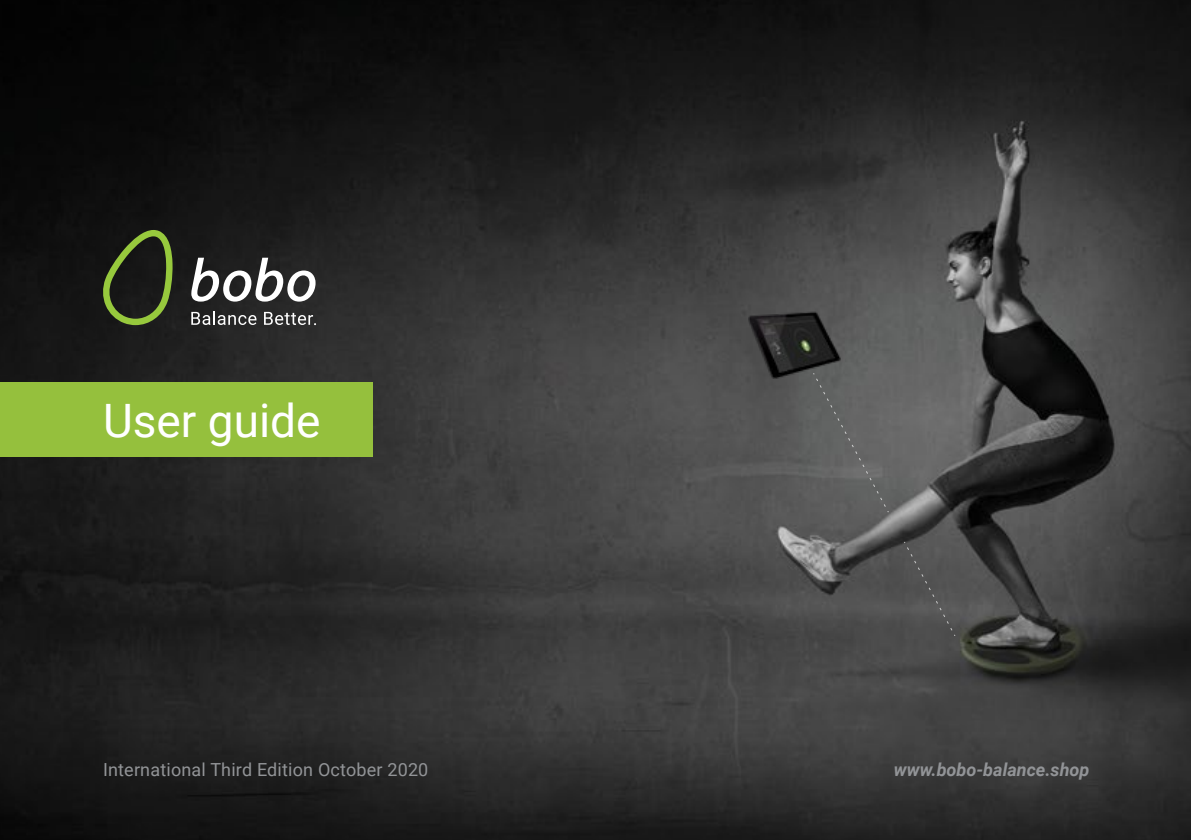
<style>
.page{position:relative;width:1191px;height:840px;background:#fff}
.page>*{position:absolute;margin:0;border:0;box-sizing:border-box;transform-origin:0 0}
.t1{font:46px "Roboto";color:#fff}
.t2{font:18px "Roboto";letter-spacing:.01em;color:#929497}
.t3{font:italic 700 18px "Roboto";color:#929497}
</style>
<div class="page">
<img style="left:0;top:0;width:1191px;height:839px">
<img style="left:741px;top:291px;width:106px;height:107px">
<div style="left:813px;top:373px;width:75px;height:139px;background:#636464"></div>
<div style="left:904px;top:541px;width:51px;height:94px;background:#545454"></div>
<svg style="left:102px;top:230px;width:71px;height:95px;background:#343f1f"></svg>
<svg style="left:191px;top:257px;width:124px;height:44px"></svg>
<svg style="left:191px;top:311px;width:65px;height:14px"></svg>
<svg style="left:264px;top:312px;width:52px;height:13px"></svg>
<div style="left:0;top:382px;width:372px;height:75px;background:#95c03d"></div>
<h1 class="t1" style="left:103px;top:388px;width:219px">User guide</h1>
<p class="t2" style="left:103px;top:756px;width:327px">International Third Edition October 2020</p>
<p class="t3" style="left:894px;top:756px;width:197px">www.bobo-balance.shop</p>
</div>
